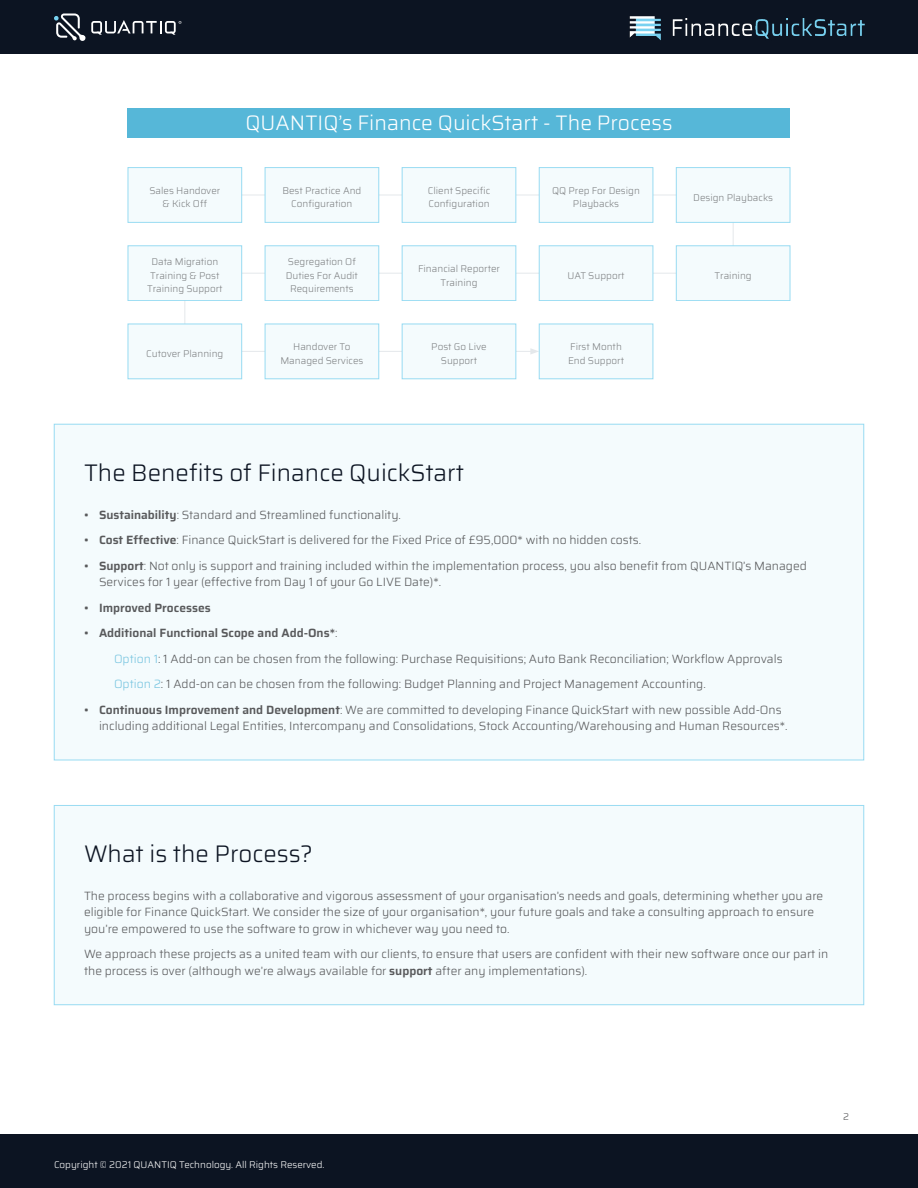
<style>
.page{position:relative;width:918px;height:1188px;background:#fff}
.page>*{position:absolute;margin:0;border:0;box-sizing:border-box;transform-origin:0 0}
.t1{font:300 24px "Saira";color:#0c1422}
.t2{font:300 21px "Saira";color:#fff}
.t3{font:300 12px/16.5px "Saira";color:#58595b}
.t4{font:600 12px "Saira";color:#58595b}
.t5{font:300 9.75px/13.5px "Saira";color:#58595b;text-align:center}
.t6{font:300 9.75px "Saira";color:#fff}
.s1{font-weight:600}
.s2{color:#78c5e0}
</style>
<div class="page">
<div style="left:0;top:0;width:918px;height:54px;background:#0c1422"></div>
<div style="left:0;top:1134px;width:918px;height:54px;background:#0c1422"></div>
<svg style="left:54px;top:14px;width:127px;height:27px"></svg>
<img style="left:629px;top:16px;width:235px;height:24px">
<div style="left:128px;top:108px;width:662px;height:29px;background:#56b7d8"></div>
<svg style="left:516px;top:348px;width:23px;height:7px"></svg>
<svg style="left:516px;top:273px;width:23px;height:1px"></svg>
<svg style="left:242px;top:273px;width:23px;height:1px"></svg>
<svg style="left:242px;top:351px;width:23px;height:1px"></svg>
<svg style="left:733px;top:223px;width:1px;height:23px"></svg>
<svg style="left:653px;top:273px;width:23px;height:1px"></svg>
<svg style="left:379px;top:273px;width:23px;height:1px"></svg>
<svg style="left:379px;top:351px;width:23px;height:1px"></svg>
<svg style="left:516px;top:195px;width:23px;height:1px"></svg>
<svg style="left:242px;top:195px;width:23px;height:1px"></svg>
<svg style="left:653px;top:195px;width:23px;height:1px"></svg>
<svg style="left:379px;top:195px;width:23px;height:1px"></svg>
<div style="left:128px;top:167px;width:114px;height:56px;background:#f4fbfd"></div>
<div style="left:128px;top:167px;width:114px;height:56px;border:1px solid #7ad1ef"></div>
<div style="left:128px;top:246px;width:114px;height:55px;background:#f4fbfd"></div>
<div style="left:128px;top:246px;width:114px;height:55px;border:1px solid #7ad1ef"></div>
<div style="left:128px;top:324px;width:114px;height:55px;background:#f4fbfd"></div>
<div style="left:128px;top:324px;width:114px;height:55px;border:1px solid #7ad1ef"></div>
<div style="left:265px;top:167px;width:114px;height:56px;background:#f4fbfd"></div>
<div style="left:265px;top:167px;width:114px;height:56px;border:1px solid #7ad1ef"></div>
<div style="left:265px;top:246px;width:114px;height:55px;background:#f4fbfd"></div>
<div style="left:265px;top:246px;width:114px;height:55px;border:1px solid #7ad1ef"></div>
<div style="left:265px;top:324px;width:114px;height:55px;background:#f4fbfd"></div>
<div style="left:265px;top:324px;width:114px;height:55px;border:1px solid #7ad1ef"></div>
<div style="left:402px;top:167px;width:114px;height:56px;background:#f4fbfd"></div>
<div style="left:402px;top:167px;width:114px;height:56px;border:1px solid #7ad1ef"></div>
<div style="left:402px;top:246px;width:114px;height:55px;background:#f4fbfd"></div>
<div style="left:402px;top:246px;width:114px;height:55px;border:1px solid #7ad1ef"></div>
<div style="left:402px;top:324px;width:114px;height:55px;background:#f4fbfd"></div>
<div style="left:402px;top:324px;width:114px;height:55px;border:1px solid #7ad1ef"></div>
<div style="left:539px;top:167px;width:114px;height:56px;background:#f4fbfd"></div>
<div style="left:539px;top:167px;width:114px;height:56px;border:1px solid #7ad1ef"></div>
<div style="left:539px;top:246px;width:114px;height:55px;background:#f4fbfd"></div>
<div style="left:539px;top:246px;width:114px;height:55px;border:1px solid #7ad1ef"></div>
<div style="left:539px;top:324px;width:114px;height:55px;background:#f4fbfd"></div>
<div style="left:539px;top:324px;width:114px;height:55px;border:1px solid #7ad1ef"></div>
<div style="left:676px;top:167px;width:114px;height:56px;background:#f4fbfd"></div>
<div style="left:676px;top:167px;width:114px;height:56px;border:1px solid #7ad1ef"></div>
<div style="left:676px;top:246px;width:114px;height:55px;background:#f4fbfd"></div>
<div style="left:676px;top:246px;width:114px;height:55px;border:1px solid #7ad1ef"></div>
<div style="left:54px;top:424px;width:810px;height:336px;background:#f4fbfd"></div>
<div style="left:54px;top:805px;width:810px;height:200px;background:#f4fbfd"></div>
<div style="left:54px;top:805px;width:810px;height:200px;border:1px solid #7ad1ef"></div>
<p class="t5" style="left:149px;top:183px;width:72px">Sales Handover &amp; Kick Off</p>
<p class="t5" style="left:147px;top:255px;width:77px">Data Migration<br>Training &amp; Post<br>Training Support</p>
<p class="t5" style="left:146px;top:347px;width:79px">Cutover Planning</p>
<h2 class="t2" style="left:246px;top:107px;width:428px">QUANTIQ’s Finance QuickStart - The Process</h2>
<p class="t5" style="left:282px;top:183px;width:81px">Best Practice And<br>Configuration</p>
<p class="t5" style="left:286px;top:255px;width:74px">Segregation Of<br>Duties For Audit<br>Requirements</p>
<p class="t5" style="left:280px;top:340px;width:85px">Handover To<br>Managed Services</p>
<p class="t5" style="left:428px;top:183px;width:64px;text-align:left">Client Specific<br>Configuration</p>
<p class="t5" style="left:418px;top:262px;width:83px">Financial Reporter<br>Training</p>
<p class="t5" style="left:431px;top:340px;width:57px">Post Go Live<br>Support</p>
<p class="t5" style="left:552px;top:183px;width:89px">QQ Prep For Design<br>Playbacks</p>
<p class="t5" style="left:568px;top:268px;width:58px">UAT Support</p>
<p class="t5" style="left:568px;top:340px;width:58px;text-align:left">First Month<br>End Support</p>
<p class="t5" style="left:693px;top:190px;width:81px">Design Playbacks</p>
<p class="t5" style="left:715px;top:268px;width:39px">Training</p>
<h1 class="t1" style="left:84px;top:455px;width:382px">The Benefits of Finance QuickStart</h1>
<p class="t3" style="left:84px;top:506px;width:319px"><span class="s1">• Sustainability</span>: Standard and Streamlined functionality.</p>
<p class="t3" style="left:84px;top:532px;width:559px"><span class="s1">• Cost Effective</span>: Finance QuickStart is delivered for the Fixed Price of £95,000* with no hidden costs.</p>
<p class="t3" style="left:99px;top:557px;width:709px;text-indent:-15px"><span class="s1">• Support</span>: Not only is support and training included within the implementation process, you also benefit from QUANTIQ’s Managed<br>Services for 1 year (effective from Day 1 of your Go LIVE Date)*.</p>
<p class="t4" style="left:84px;top:598px;width:128px">• Improved Processes</p>
<p class="t3" style="left:114px;top:620px;width:670px;line-height:25.5px;text-indent:-30px"><span class="s1">• Additional Functional Scope and Add-Ons*</span>:<br><span class="s2">Option 1</span>: 1 Add-on can be chosen from the following: Purchase Requisitions; Auto Bank Reconciliation; Workflow Approvals<br><span class="s2">Option 2</span>: 1 Add-on can be chosen from the following: Budget Planning and Project Management Accounting.</p>
<p class="t3" style="left:99px;top:701px;width:690px;text-indent:-15px"><span class="s1">• Continuous Improvement and Development</span>: We are committed to developing Finance QuickStart with new possible Add-Ons including additional Legal Entities, Intercompany and Consolidations, Stock Accounting/Warehousing and Human Resources*.</p>
<h1 class="t1" style="left:84px;top:836px;width:230px">What is the Process?</h1>
<p class="t3" style="left:84px;top:887px;width:741px">The process begins with a collaborative and vigorous assessment of your organisation’s needs and goals, determining whether you are eligible for Finance QuickStart. We consider the size of your organisation*, your future goals and take a consulting approach to ensure you’re empowered to use the software to grow in whichever way you need to.</p>
<p class="t3" style="left:84px;top:946px;width:746px">We approach these projects as a united team with our clients, to ensure that users are confident with their new software once our part in the process is over (although we’re always available for <span class="s1">support</span> after any implementations).</p>
<p class="t6" style="left:54px;top:1157px;width:272px">Copyright © 2021 QUANTIQ Technology. All Rights Reserved.</p>
<p class="t5" style="left:843px;top:1110px;width:7px">2</p>
</div>
